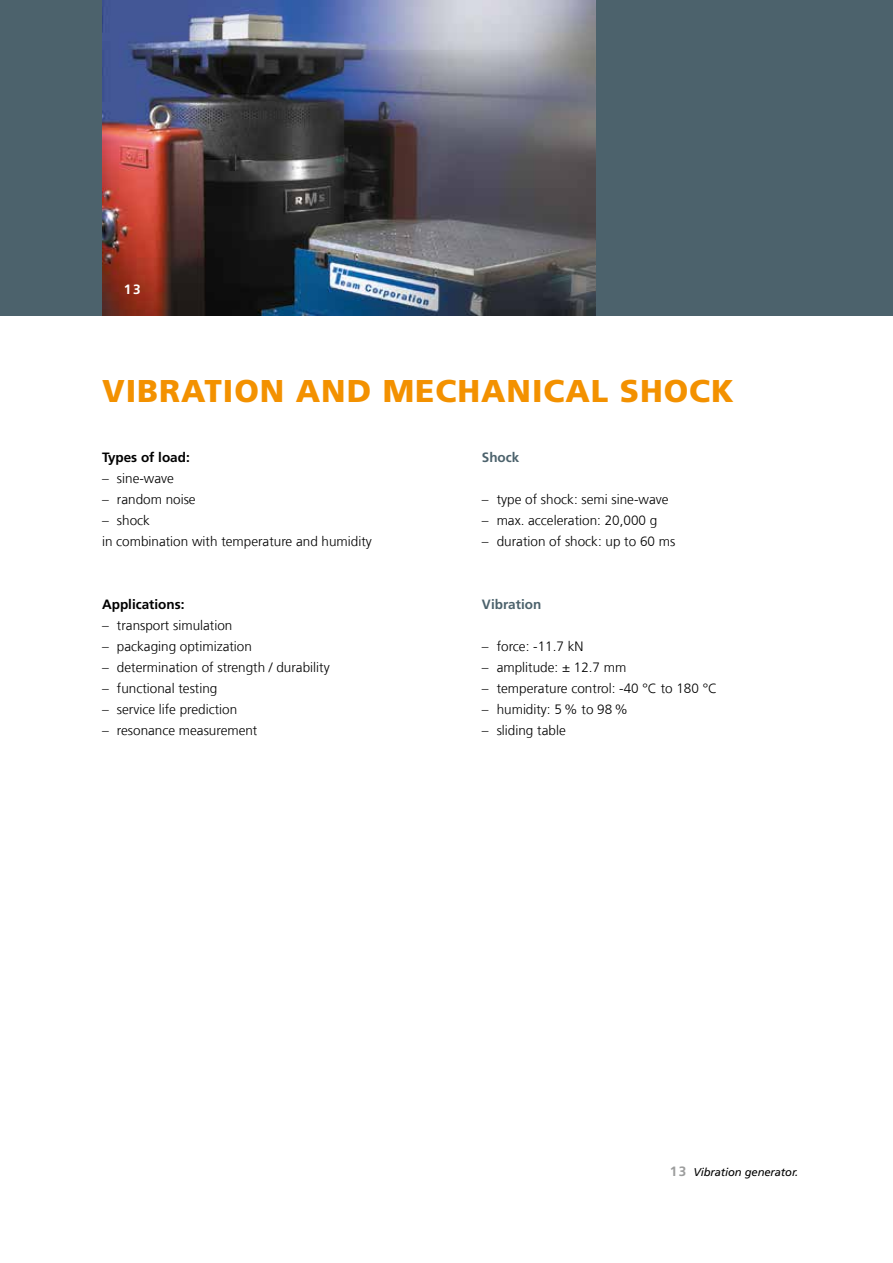
<style>
.page{position:relative;width:893px;height:1263px;background:#fff}
.page>*{position:absolute;margin:0;border:0;box-sizing:border-box;transform-origin:0 0}
.t1{font:900 31.5px "Frutiger LT Com";letter-spacing:.03em;color:#f39100}
.t2{font:300 13.5px/21px "Frutiger LT Com";color:#000}
.t3{font:700 13.5px "Frutiger LT Com";color:#000}
.t4{font:700 13.5px "Frutiger LT Com";color:#4c626c}
.t5{font:700 13.5px "Frutiger LT Com";color:#fff}
.t6{font:italic 11.25px "Frutiger LT Com";letter-spacing:-.01em;color:#000}
.s1{font-weight:700;font-style:normal;font-size:13.5px;color:#9c9d9d}
</style>
<div class="page">
<div style="left:0;top:0;width:893px;height:315px;background:#4c626c"></div>
<img style="left:102px;top:0;width:493px;height:315px">
<hr style="left:892px;top:441px;width:1px;height:525px;background:#e1e8eb">
<p class="t5" style="left:124px;top:281px;width:18px">13</p>
<h1 class="t1" style="left:102px;top:372px;width:633px">VIBRATION AND MECHANICAL SHOCK</h1>
<p class="t3" style="left:102px;top:449px;width:89px">Types of load:</p>
<p class="t2" style="left:102px;top:468px;width:73px">– sine-wave</p>
<p class="t2" style="left:102px;top:489px;width:95px">– random noise</p>
<p class="t2" style="left:102px;top:510px;width:271px">– shock<br>in combination with temperature and humidity</p>
<p class="t3" style="left:102px;top:596px;width:84px">Applications:</p>
<p class="t2" style="left:102px;top:615px;width:132px">– transport simulation</p>
<p class="t2" style="left:102px;top:636px;width:151px">– packaging optimization</p>
<p class="t2" style="left:102px;top:657px;width:229px">– determination of strength / durability</p>
<p class="t2" style="left:102px;top:678px;width:117px">– functional testing</p>
<p class="t2" style="left:102px;top:699px;width:137px">– service life prediction</p>
<p class="t2" style="left:102px;top:720px;width:157px">– resonance measurement</p>
<p class="t4" style="left:482px;top:449px;width:39px">Shock</p>
<p class="t2" style="left:482px;top:489px;width:188px">– type of shock: semi sine-wave</p>
<p class="t2" style="left:482px;top:510px;width:177px">– max. acceleration: 20,000 g</p>
<p class="t2" style="left:482px;top:531px;width:195px">– duration of shock: up to 60 ms</p>
<p class="t4" style="left:482px;top:596px;width:61px">Vibration</p>
<p class="t2" style="left:482px;top:636px;width:103px">– force: -11.7 kN</p>
<p class="t2" style="left:482px;top:657px;width:146px">– amplitude: ± 12.7 mm</p>
<p class="t2" style="left:482px;top:678px;width:237px">– temperature control: -40 °C to 180 °C</p>
<p class="t2" style="left:482px;top:699px;width:148px">– humidity: 5 % to 98 %</p>
<p class="t2" style="left:482px;top:720px;width:85px">– sliding table</p>
<p class="t6" style="left:670px;top:1166px;width:130px"><span class="s1">13</span> Vibration generator.</p>
</div>
